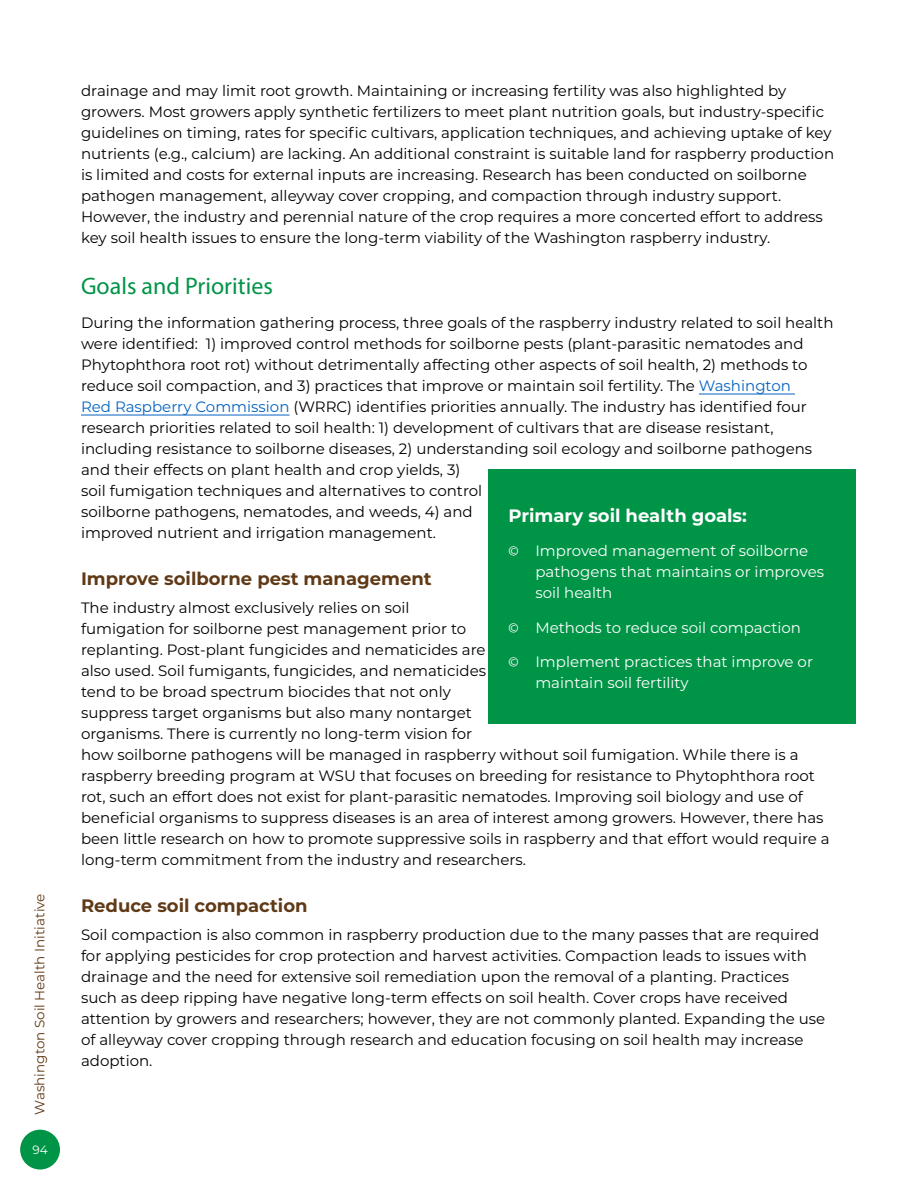
<style>
.page{position:relative;width:918px;height:1188px;background:#fff}
.page>*{position:absolute;margin:0;border:0;box-sizing:border-box;transform-origin:0 0}
.Heading_2{font:24px "Myriad Pro";color:#009447}
.Heading_3{font:700 18px "Montserrat";color:#603a16}
.Heading_3-2{font:700 18px "Montserrat";color:#fff}
.t1{font:15px/21px "Montserrat";color:#000}
.t2{font:15px/21px "Montserrat";color:#fff}
.t3{font:13.5px "Montserrat";color:#603a16}
.t4{font:12px "Montserrat";color:#fff}
.s1{color:#0563c1}
.s2{font-family:"Myriad Pro"}
</style>
<div class="page">
<hr style="left:699px;top:394px;width:96px;height:1px;background:#0563c1">
<hr style="left:81px;top:415px;width:209px;height:1px;background:#0563c1">
<div style="left:488px;top:469px;width:367px;height:255px;background:#009447"></div>
<div style="left:20px;top:1130px;width:40px;height:40px;background:#009447;border-radius:50%"></div>
<p class="t3" style="left:31px;top:1114px;width:222px;rotate:-90deg">Washington Soil Health Initiative</p>
<p class="t4" style="left:32px;top:1141px;width:17px">94</p>
<p class="t1" style="left:81px;top:79px;width:755px">drainage and may limit root growth. Maintaining or increasing fertility was also highlighted by growers. Most growers apply synthetic fertilizers to meet plant nutrition goals, but industry-specific guidelines on timing, rates for specific cultivars, application techniques, and achieving uptake of key nutrients (e.g., calcium) are lacking. An additional constraint is suitable land for raspberry production is limited and costs for external inputs are increasing. Research has been conducted on soilborne pathogen management, alleyway cover cropping, and compaction through industry support.<br>However, the industry and perennial nature of the crop requires a more concerted effort to address key soil health issues to ensure the long-term viability of the Washington raspberry industry.</p>
<p class="Heading_2" style="left:81px;top:271px;width:193px">Goals and Priorities</p>
<p class="t1" style="left:81px;top:312px;width:754px">During the information gathering process, three goals of the raspberry industry related to soil health were identified: 1) improved control methods for soilborne pests (plant-parasitic nematodes and Phytophthora root rot) without detrimentally affecting other aspects of soil health, 2) methods to reduce soil compaction, and 3) practices that improve or maintain soil fertility. The <span class="s1">Washington<br>Red Raspberry Commission</span> (WRRC) identifies priorities annually. The industry has identified four research priorities related to soil health: 1) development of cultivars that are disease resistant, including resistance to soilborne diseases, 2) understanding soil ecology and soilborne pathogens and their effects on plant health and crop yields, 3)<br>soil fumigation techniques and alternatives to control<br>soilborne pathogens, nematodes, and weeds, 4) and<br>improved nutrient and irrigation management.</p>
<p class="Heading_3" style="left:81px;top:566px;width:352px">Improve soilborne pest management</p>
<p class="t1" style="left:81px;top:597px;width:750px">The industry almost exclusively relies on soil<br>fumigation for soilborne pest management prior to<br>replanting. Post-plant fungicides and nematicides are<br>also used. Soil fumigants, fungicides, and nematicides<br>tend to be broad spectrum biocides that not only<br>suppress target organisms but also many nontarget<br>organisms. There is currently no long-term vision for<br>how soilborne pathogens will be managed in raspberry without soil fumigation. While there is a raspberry breeding program at WSU that focuses on breeding for resistance to Phytophthora root rot, such an effort does not exist for plant-parasitic nematodes. Improving soil biology and use of beneficial organisms to suppress diseases is an area of interest among growers. However, there has been little research on how to promote suppressive soils in raspberry and that effort would require a long-term commitment from the industry and researchers.</p>
<p class="Heading_3" style="left:81px;top:893px;width:228px">Reduce soil compaction</p>
<p class="t1" style="left:81px;top:924px;width:746px">Soil compaction is also common in raspberry production due to the many passes that are required for applying pesticides for crop protection and harvest activities. Compaction leads to issues with drainage and the need for extensive soil remediation upon the removal of a planting. Practices such as deep ripping have negative long-term effects on soil health. Cover crops have received attention by growers and researchers; however, they are not commonly planted. Expanding the use of alleyway cover cropping through research and education focusing on soil health may increase adoption.</p>
<p class="Heading_3-2" style="left:508px;top:502px;width:240px">Primary soil health goals:</p>
<p class="t2" style="left:535px;top:540px;width:290px;text-indent:-27px"><span class="s2">ª</span> Improved management of soilborne pathogens that maintains or improves soil health</p>
<p class="t2" style="left:508px;top:616px;width:294px"><span class="s2">ª</span> Methods to reduce soil compaction</p>
<p class="t2" style="left:535px;top:651px;width:279px;text-indent:-27px"><span class="s2">ª</span> Implement practices that improve or maintain soil fertility</p>
</div>
